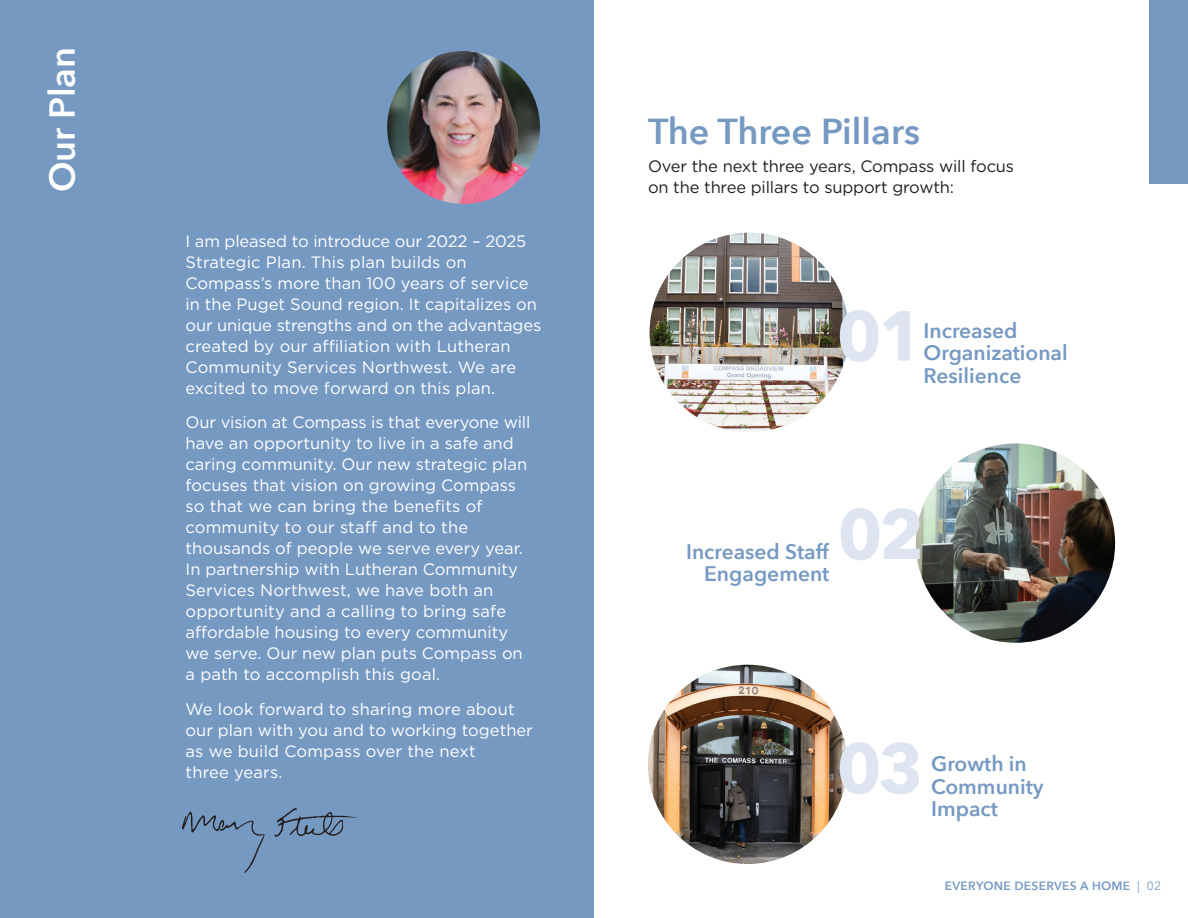
<style>
.page{position:relative;width:1188px;height:918px;background:#fff}
.page>*{position:absolute;margin:0;border:0;box-sizing:border-box;transform-origin:0 0}
.t1{font:700 69.9px "Avenir Next";color:#dfe5f0}
.t2{font:600 36px "Avenir Next";color:#7699c2}
.t3{font:600 36px "Avenir Next";letter-spacing:-.005em;color:#fff}
.t4{font:600 21px/22.5px "Avenir Next";color:#7699c2}
.t5{font:16.5px/21px "Gotham";color:#fff}
.t6{font:16.5px "Gotham";letter-spacing:-.01em;color:#231f20}
.t7{font:600 12px "Avenir Next";letter-spacing:.025em;color:#7699c2}
.s1{font-weight:400}
</style>
<div class="page">
<div style="left:0;top:0;width:594px;height:918px;background:#7699c2"></div>
<img style="left:648px;top:665px;width:199px;height:199px;border-radius:100px">
<img style="left:916px;top:444px;width:199px;height:199px;border-radius:100px">
<img style="left:650px;top:233px;width:199px;height:199px;border-radius:100px">
<div style="left:1149px;top:0;width:39px;height:183px;background:#7699c2"></div>
<img style="left:387px;top:51px;width:153px;height:153px;border-radius:76px">
<img style="left:182px;top:809px;width:173px;height:64px">
<h2 class="t3" style="left:31px;top:192px;width:146px;rotate:-90deg">Our Plan</h2>
<p class="t5" style="left:186px;top:230px;width:357px">I am pleased to introduce our 2022 – 2025<br>Strategic Plan. This plan builds on Compass’s more than 100 years of service in the Puget Sound region. It capitalizes on our unique strengths and on the advantages created by our affiliation with Lutheran Community Services Northwest. We are excited to move forward on this plan.</p>
<p class="t5" style="left:186px;top:411px;width:346px">Our vision at Compass is that everyone will have an opportunity to live in a safe and caring community. Our new strategic plan focuses that vision on growing Compass so that we can bring the benefits of community to our staff and to the thousands of people we serve every year.<br>In partnership with Lutheran Community Services Northwest, we have both an opportunity and a calling to bring safe affordable housing to every community we serve. Our new plan puts Compass on a path to accomplish this goal.</p>
<p class="t5" style="left:186px;top:698px;width:349px">We look forward to sharing more about our plan with you and to working together as we build Compass over the next<br>three years.</p>
<h2 class="t2" style="left:648px;top:101px;width:274px">The Three Pillars</h2>
<p class="t6" style="left:648px;top:157px;width:368px">Over the next three years, Compass will focus</p>
<p class="t6" style="left:648px;top:178px;width:308px">on the three pillars to support growth:</p>
<h1 class="t1" style="left:837px;top:276px;width:88px">01</h1>
<p class="t4" style="left:924px;top:319px;width:146px">Increased<br>Organizational<br>Resilience</p>
<p class="t4" style="left:686px;top:540px;width:145px;text-align:right">Increased Staff<br>Engagement</p>
<h1 class="t1" style="left:837px;top:474px;width:88px">02</h1>
<h1 class="t1" style="left:837px;top:708px;width:88px">03</h1>
<p class="t4" style="left:931px;top:752px;width:114px">Growth in<br>Community<br>Impact</p>
<p class="t7" style="left:945px;top:876px;width:218px">EVERYONE DESERVES A HOME <span class="s1">| 02</span></p>
</div>
